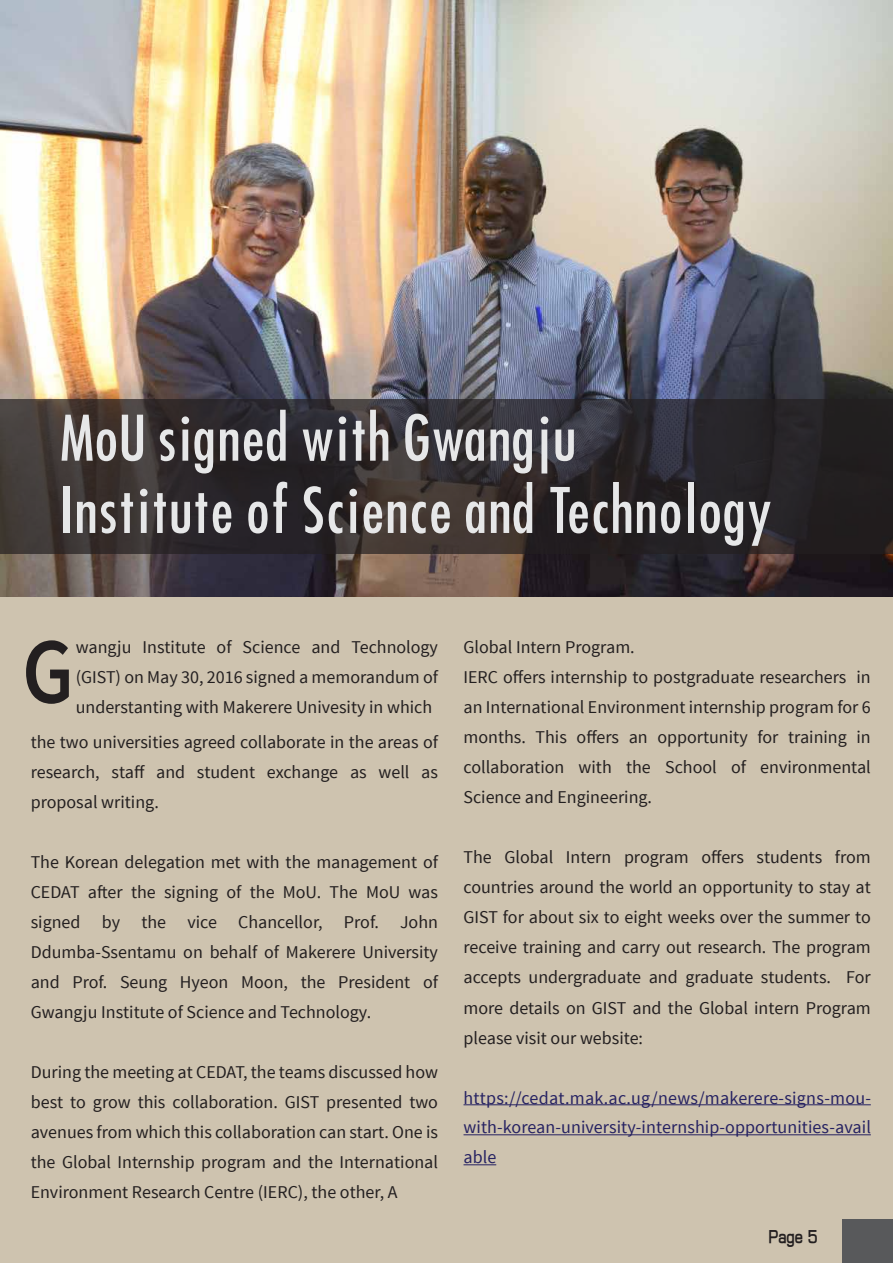
<style>
.page{position:relative;width:893px;height:1263px;background:#fff}
.page>*{position:absolute;margin:0;border:0;box-sizing:border-box;transform-origin:0 0}
.t1{font:600 93.6px "Source Sans Pro";color:#231f20;scale:.88 1}
.t2{font:58.8px/72.3px "Futura Cond Demi";color:#e6e7e8}
.t3{font:18px/30px "Source Sans Pro";color:#231f20;text-align:justify}
.t4{font:18px/30px "Source Sans Pro";letter-spacing:.005em;color:#262262;text-align:justify}
.t5{font:700 16.95px "Eurasia";color:#231f20}
</style>
<div class="page">
<div style="left:0;top:596px;width:893px;height:667px;background:#cec3af"></div>
<img style="left:0;top:0;width:893px;height:596px">
<svg style="left:0;top:399px;width:893px;height:154px;background:#302b2d"></svg>
<div style="left:843px;top:1219px;width:50px;height:44px;background:#58595b"></div>
<hr style="left:464px;top:1104px;width:407px;height:1px;background:#262262">
<hr style="left:464px;top:1134px;width:407px;height:1px;background:#262262">
<hr style="left:464px;top:1164px;width:32px;height:1px;background:#262262">
<h2 class="t2" style="left:59px;top:401px;width:714px">MoU signed with Gwangju<br>Institute of Science and Technology</h2>
<p class="t3" style="left:76px;top:633px;width:364px">wangju Institute of Science and Technology (GIST) on May 30, 2016 signed a memorandum of understanting with Makerere Univesity in which</p>
<p class="t3" style="left:31px;top:727px;width:409px">the two universities agreed collaborate in the areas of research, staff and student exchange as well as proposal writing.</p>
<h1 class="t1" style="left:22px;top:612px;width:60px">G</h1>
<p class="t3" style="left:464px;top:633px;width:409px;text-align:left">Global Intern Program.<br>IERC offers internship to postgraduate researchers in an International Environment internship program for 6 months. This offers an opportunity for training in collaboration with the School of environmental Science and Engineering.</p>
<p class="t3" style="left:31px;top:847px;width:409px">The Korean delegation met with the management of CEDAT after the signing of the MoU. The MoU was signed by the vice Chancellor, Prof. John Ddumba-Ssentamu on behalf of Makerere University and Prof. Seung Hyeon Moon, the President of Gwangju Institute of Science and Technology.</p>
<p class="t3" style="left:31px;top:1057px;width:409px">During the meeting at CEDAT, the teams discussed how best to grow this collaboration. GIST presented two avenues from which this collaboration can start. One is the Global Internship program and the International Environment Research Centre (IERC), the other, A</p>
<p class="t3" style="left:464px;top:843px;width:409px">The Global Intern program offers students from countries around the world an opportunity to stay at GIST for about six to eight weeks over the summer to receive training and carry out research. The program accepts undergraduate and graduate students. For more details on GIST and the Global intern Program please visit our website:</p>
<p class="t4" style="left:464px;top:1083px;width:409px">https://cedat.mak.ac.ug/news/makerere-signs-mou&shy;with-korean-university-internship-opportunities-avail able</p>
<p class="t5" style="left:769px;top:1226px;width:50px">Page 5</p>
</div>
